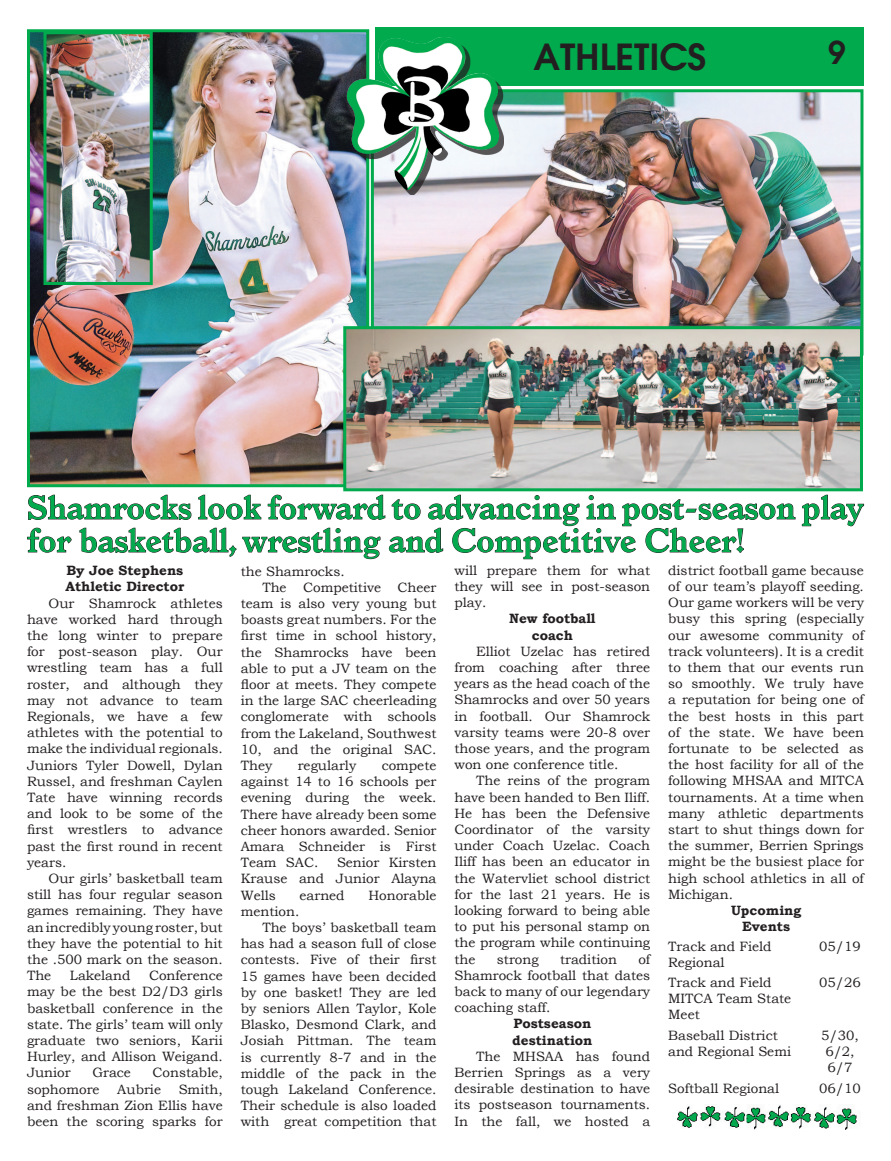
<style>
.page{position:relative;width:891px;height:1161px;background:#fff}
.page>*{position:absolute;margin:0;border:0;box-sizing:border-box;transform-origin:0 0}
.t1{font:600 36px "Avant Garde";color:#231f20}
.t2{font:700 33px/33px "Italian Old Style MT Std";color:#00aa4d}
.t3{font:600 31.5px "Avant Garde";color:#231f20}
.t4{font:13.5px/16.2px "Bookman Old Style";color:#231f20;text-align:justify}
.t5{font:700 13.5px/16.2px "Bookman Old Style";color:#231f20;text-align:center}
</style>
<div class="page">
<div style="left:376px;top:27px;width:488px;height:59px;background:#00aa4d"></div>
<img style="left:31px;top:33px;width:334px;height:450px">
<div style="left:27px;top:29px;width:342px;height:458px;border:3px solid #00aa4d"></div>
<img style="left:375px;top:93px;width:484px;height:233px">
<div style="left:371px;top:89px;width:492px;height:267px;border:3px solid #00aa4d"></div>
<img style="left:347px;top:330px;width:512px;height:157px">
<div style="left:343px;top:326px;width:520px;height:165px;border:3px solid #00aa4d"></div>
<svg style="left:802px;top:494px;width:62px;height:33px"></svg>
<svg style="left:27px;top:494px;width:769px;height:66px"></svg>
<img style="left:48px;top:35px;width:101px;height:246px">
<div style="left:44px;top:31px;width:109px;height:254px;border:3px solid #00aa4d"></div>
<img style="left:677px;top:1104px;width:180px;height:26px">
<div style="left:352px;top:42px;width:152px;height:153px;background:#231f20;opacity:.75"></div>
<img style="left:346px;top:36px;width:154px;height:154px">
<h1 class="t1" style="left:533px;top:33px;width:174px">ATHLETICS</h1>
<h3 class="t3" style="left:828px;top:32px;width:19px">9</h3>
<h2 class="t2" style="left:27px;top:491px;width:838px">Shamrocks look forward to advancing in post-season play for basketball, wrestling and Competitive Cheer!</h2>
<p class="t5" style="left:65px;top:562px;width:121px;text-align:left">By Joe Stephens<br>Athletic Director</p>
<p class="t4" style="left:27px;top:595px;width:197px;text-indent:22px">Our Shamrock athletes have worked hard through the long winter to prepare for post-season play. Our wrestling team has a full roster, and although they may not advance to team Regionals, we have a few athletes with the potential to make the individual regionals.<br>Juniors Tyler Dowell, Dylan Russel, and freshman Caylen Tate have winning records and look to be some of the first wrestlers to advance past the first round in recent years.</p>
<p class="t4" style="left:27px;top:870px;width:197px;text-indent:22px">Our girls’ basketball team still has four regular season games remaining. They have an incredibly young roster, but they have the potential to hit the .500 mark on the season.<br>The</p>
<p class="t4" style="left:27px;top:968px;width:197px;text-indent:122px">Conference may be the best D2/D3 girls basketball conference in the state. The girls’ team will only graduate two seniors, Karii Hurley, and Allison Weigand.<br>Junior</p>
<p class="t4" style="left:70px;top:968px;width:62px">Lakeland</p>
<p class="t4" style="left:92px;top:1065px;width:40px">Grace</p>
<p class="t4" style="left:153px;top:1065px;width:72px">Constable,</p>
<p class="t4" style="left:27px;top:1081px;width:74px">sophomore</p>
<p class="t4" style="left:117px;top:1081px;width:45px">Aubrie</p>
<p class="t4" style="left:27px;top:1081px;width:197px;text-indent:152px">Smith, and freshman Zion Ellis have been the scoring sparks for</p>
<p class="t4" style="left:241px;top:563px;width:105px">the Shamrocks.</p>
<p class="t4" style="left:262px;top:579px;width:176px">The Competitive Cheer</p>
<p class="t4" style="left:241px;top:595px;width:197px">team is also very young but</p>
<p class="t4" style="left:241px;top:611px;width:197px">boasts great numbers. For the</p>
<p class="t4" style="left:241px;top:628px;width:197px">first time in school history,</p>
<p class="t4" style="left:241px;top:644px;width:197px">the Shamrocks have been</p>
<p class="t4" style="left:241px;top:660px;width:197px">able to put a JV team on the</p>
<p class="t4" style="left:241px;top:676px;width:197px">floor at meets. They compete</p>
<p class="t4" style="left:241px;top:692px;width:197px">in the large SAC cheerleading</p>
<p class="t4" style="left:241px;top:709px;width:197px">conglomerate with schools</p>
<p class="t4" style="left:241px;top:725px;width:197px">from the Lakeland, Southwest</p>
<p class="t4" style="left:241px;top:741px;width:197px">10, and the original SAC.</p>
<p class="t4" style="left:241px;top:757px;width:33px">They</p>
<p class="t4" style="left:298px;top:757px;width:60px">regularly</p>
<p class="t4" style="left:241px;top:757px;width:197px;text-indent:141px">compete against 14 to 16 schools per evening during the week.<br>There have already been some cheer honors awarded. Senior Amara Schneider is First Team SAC.</p>
<p class="t4" style="left:241px;top:854px;width:197px;text-indent:96px">Senior Kirsten Krause and Junior Alayna Wells</p>
<p class="t4" style="left:300px;top:887px;width:47px">earned</p>
<p class="t4" style="left:368px;top:887px;width:70px">Honorable</p>
<p class="t4" style="left:241px;top:903px;width:60px">mention.</p>
<p class="t4" style="left:262px;top:919px;width:176px">The boys’ basketball team</p>
<p class="t4" style="left:241px;top:935px;width:197px">has had a season full of close</p>
<p class="t4" style="left:241px;top:952px;width:197px">contests. Five of their first</p>
<p class="t4" style="left:241px;top:968px;width:197px">15 games have been decided</p>
<p class="t4" style="left:241px;top:984px;width:197px">by one basket! They are led</p>
<p class="t4" style="left:241px;top:1000px;width:197px">by seniors Allen Taylor, Kole</p>
<p class="t4" style="left:241px;top:1016px;width:197px">Blasko, Desmond Clark, and</p>
<p class="t4" style="left:241px;top:1033px;width:197px">Josiah Pittman. The team</p>
<p class="t4" style="left:241px;top:1049px;width:197px">is currently 8-7 and in the</p>
<p class="t4" style="left:241px;top:1065px;width:197px">middle of the pack in the</p>
<p class="t4" style="left:241px;top:1081px;width:197px">tough Lakeland Conference.</p>
<p class="t4" style="left:241px;top:1097px;width:197px">Their schedule is also loaded</p>
<p class="t4" style="left:241px;top:1114px;width:197px">with great competition that</p>
<p class="t4" style="left:454px;top:562px;width:197px">will prepare them for what they will see in post-season play.</p>
<p class="t5" style="left:509px;top:610px;width:88px">New football coach</p>
<p class="t4" style="left:454px;top:643px;width:197px;text-indent:22px">Elliot Uzelac has retired from coaching after three years as the head coach of the Shamrocks and over 50 years in football. Our Shamrock varsity teams were 20-8 over those years, and the program won one conference title.</p>
<p class="t4" style="left:454px;top:773px;width:197px;text-indent:22px">The reins of the program have been handed to Ben Iliff.<br>He has been the Defensive Coordinator of the varsity under Coach Uzelac. Coach Iliff has been an educator in the Watervliet school district for the last 21 years. He is looking forward to being able to put his personal stamp on the program while continuing the</p>
<p class="t4" style="left:454px;top:951px;width:197px;text-indent:184px">of Shamrock football that dates back to many of our legendary coaching staff.</p>
<p class="t5" style="left:512px;top:1015px;width:82px;text-align:left">Postseason destination</p>
<p class="t4" style="left:454px;top:1048px;width:197px;text-indent:22px">The MHSAA has found Berrien Springs as a very desirable destination to have its postseason tournaments.<br>In the fall, we hosted a</p>
<p class="t4" style="left:497px;top:951px;width:43px">strong</p>
<p class="t4" style="left:560px;top:951px;width:58px">tradition</p>
<p class="t4" style="left:668px;top:562px;width:197px">district football game because of our team’s playoff seeding.<br>Our game workers will be very busy this spring (especially our awesome community of track volunteers). It is a credit to them that our events run so smoothly. We truly have a reputation for being one of the best hosts in this part of the state. We have been fortunate to be selected as the host facility for all of the following MHSAA and MITCA tournaments. At a time when many athletic departments start to shut things down for the summer, Berrien Springs might be the busiest place for high school athletics in all of Michigan.</p>
<p class="t5" style="left:731px;top:902px;width:72px">Upcoming<br>Events</p>
<p class="t4" style="left:668px;top:938px;width:105px">Track and Field<br>Regional</p>
<p class="t4" style="left:819px;top:938px;width:43px">05/19</p>
<p class="t4" style="left:668px;top:974px;width:125px;text-align:left">Track and Field<br>MITCA Team State<br>Meet</p>
<p class="t4" style="left:819px;top:974px;width:43px">05/26</p>
<p class="t4" style="left:668px;top:1027px;width:124px">Baseball District and Regional Semi</p>
<p class="t4" style="left:821px;top:1027px;width:39px;text-align:center">5/30,<br>6/2,<br>6/7</p>
<p class="t4" style="left:668px;top:1080px;width:112px">Softball Regional</p>
<p class="t4" style="left:819px;top:1080px;width:43px">06/10</p>
</div>
